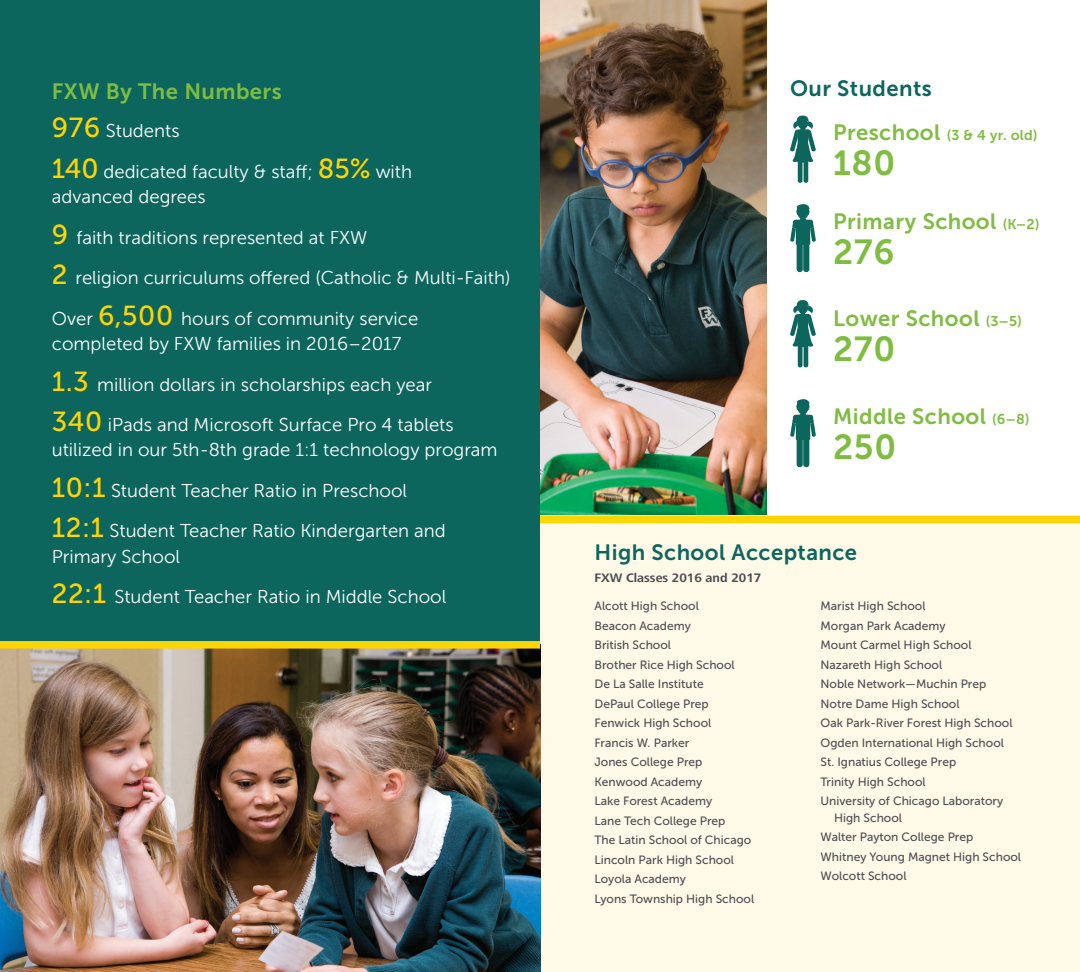
<style>
.page{position:relative;width:1080px;height:972px;background:#fff}
.page>*{position:absolute;margin:0;border:0;box-sizing:border-box;transform-origin:0 0}
.t1{font:34.65px "Museo Sans 700";letter-spacing:.02em;color:#7fbd41}
.t2{font:22.05px "Museo Sans 700";letter-spacing:.02em;color:#7fbd41}
.t3{font:22.05px "Museo Sans 700";letter-spacing:.02em;color:#0d665e}
.t4{font:18.6px/25.3px "Museo Sans 300";color:#fff}
.t5{font:14.1px "Museo Sans 700";color:#7fbd41}
.t6{font:700 12.75px "Frutiger Next LT";color:#4d4c54}
.t7{font:12px/16.5px "Museo Sans 500";color:#4d4c54}
.s1{font-family:"Museo Sans 500";font-size:27.45px;color:#ffd500}
.s2{font-size:22.05px}
.s3{font-size:14.1px}
</style>
<div class="page">
<img style="left:540px;top:0;width:226px;height:516px">
<div style="left:540px;top:516px;width:540px;height:456px;background:#fffae7"></div>
<div style="left:0;top:0;width:540px;height:972px;background:#0d665e"></div>
<svg style="left:790px;top:115px;width:26px;height:68px"></svg>
<svg style="left:790px;top:300px;width:26px;height:67px"></svg>
<svg style="left:790px;top:204px;width:26px;height:68px"></svg>
<svg style="left:790px;top:399px;width:26px;height:68px"></svg>
<img style="left:0;top:649px;width:540px;height:323px">
<div style="left:0;top:641px;width:540px;height:8px;background:#ffd500"></div>
<div style="left:540px;top:516px;width:540px;height:7px;background:#ffd500"></div>
<p class="t2" style="left:52px;top:79px;width:231px">FXW By The Numbers</p>
<p class="t4" style="left:52px;top:119px;width:129px"><span class="s1">976</span> Students</p>
<p class="t4" style="left:52px;top:159px;width:362px"><span class="s1">140</span> dedicated faculty &amp; staff; <span class="s1">85%</span> with advanced degrees</p>
<p class="t4" style="left:52px;top:225px;width:317px"><span class="s1">9</span> faith traditions represented at FXW</p>
<p class="t4" style="left:52px;top:265px;width:460px"><span class="s1">2</span> religion curriculums offered (Catholic &amp; Multi-Faith)</p>
<p class="t4" style="left:52px;top:306px;width:368px">Over <span class="s1">6,500</span> hours of community service completed by FXW families in 2016–2017</p>
<p class="t4" style="left:52px;top:372px;width:382px"><span class="s1">1.3</span> million dollars in scholarships each year</p>
<p class="t4" style="left:52px;top:412px;width:447px"><span class="s1">340</span> iPads and Microsoft Surface Pro 4 tablets utilized in our 5th-8th grade 1:1 technology program</p>
<p class="t4" style="left:52px;top:478px;width:357px"><span class="s1">10:1</span> Student Teacher Ratio in Preschool</p>
<p class="t4" style="left:52px;top:518px;width:396px"><span class="s1">12:1</span> Student Teacher Ratio Kindergarten and<br>Primary School</p>
<p class="t4" style="left:52px;top:584px;width:396px"><span class="s1">22:1</span> Student Teacher Ratio in Middle School</p>
<p class="t3" style="left:790px;top:76px;width:143px">Our Students</p>
<p class="t5" style="left:833px;top:127px;width:206px"><span class="s2">Preschool</span> (3 &amp; 4 yr. old)</p>
<p class="t1" style="left:833px;top:144px;width:64px">180</p>
<p class="t2" style="left:833px;top:209px;width:208px">Primary School <span class="s3">(K–2)</span></p>
<p class="t1" style="left:833px;top:233px;width:63px">276</p>
<p class="t2" style="left:833px;top:306px;width:190px">Lower School <span class="s3">(3–5)</span></p>
<p class="t1" style="left:833px;top:329px;width:64px">270</p>
<p class="t2" style="left:833px;top:404px;width:198px">Middle School <span class="s3">(6–8)</span></p>
<p class="t1" style="left:833px;top:427px;width:64px">250</p>
<p class="t3" style="left:594px;top:540px;width:264px">High School Acceptance</p>
<p class="t6" style="left:594px;top:571px;width:168px">FXW Classes 2016 and 2017</p>
<p class="t7" style="left:594px;top:598px;width:106px">Alcott High School</p>
<p class="t7" style="left:594px;top:617px;width:98px">Beacon Academy</p>
<p class="t7" style="left:594px;top:637px;width:78px">British School</p>
<p class="t7" style="left:594px;top:656px;width:142px">Brother Rice High School</p>
<p class="t7" style="left:594px;top:676px;width:111px">De La Salle Institute</p>
<p class="t7" style="left:594px;top:695px;width:116px">DePaul College Prep</p>
<p class="t7" style="left:594px;top:715px;width:118px">Fenwick High School</p>
<p class="t7" style="left:594px;top:734px;width:96px">Francis W. Parker</p>
<p class="t7" style="left:594px;top:754px;width:109px">Jones College Prep</p>
<p class="t7" style="left:594px;top:773px;width:109px">Kenwood Academy</p>
<p class="t7" style="left:594px;top:793px;width:119px">Lake Forest Academy</p>
<p class="t7" style="left:594px;top:812px;width:132px">Lane Tech College Prep</p>
<p class="t7" style="left:594px;top:832px;width:158px">The Latin School of Chicago</p>
<p class="t7" style="left:594px;top:851px;width:141px">Lincoln Park High School</p>
<p class="t7" style="left:594px;top:871px;width:93px">Loyola Academy</p>
<p class="t7" style="left:594px;top:890px;width:161px">Lyons Township High School</p>
<p class="t7" style="left:821px;top:598px;width:106px">Marist High School</p>
<p class="t7" style="left:821px;top:617px;width:127px">Morgan Park Academy</p>
<p class="t7" style="left:821px;top:637px;width:153px">Mount Carmel High School</p>
<p class="t7" style="left:821px;top:656px;width:123px">Nazareth High School</p>
<p class="t7" style="left:821px;top:676px;width:167px">Noble Network—Muchin Prep</p>
<p class="t7" style="left:821px;top:695px;width:141px">Notre Dame High School</p>
<p class="t7" style="left:821px;top:715px;width:194px">Oak Park-River Forest High School</p>
<p class="t7" style="left:821px;top:734px;width:185px">Ogden International High School</p>
<p class="t7" style="left:821px;top:754px;width:137px">St. Ignatius College Prep</p>
<p class="t7" style="left:821px;top:773px;width:107px">Trinity High School</p>
<p class="t7" style="left:834px;top:793px;width:171px;text-indent:-14px">University of Chicago Laboratory<br>High School</p>
<p class="t7" style="left:821px;top:829px;width:154px">Walter Payton College Prep</p>
<p class="t7" style="left:821px;top:848px;width:202px">Whitney Young Magnet High School</p>
<p class="t7" style="left:821px;top:868px;width:88px">Wolcott School</p>
</div>
